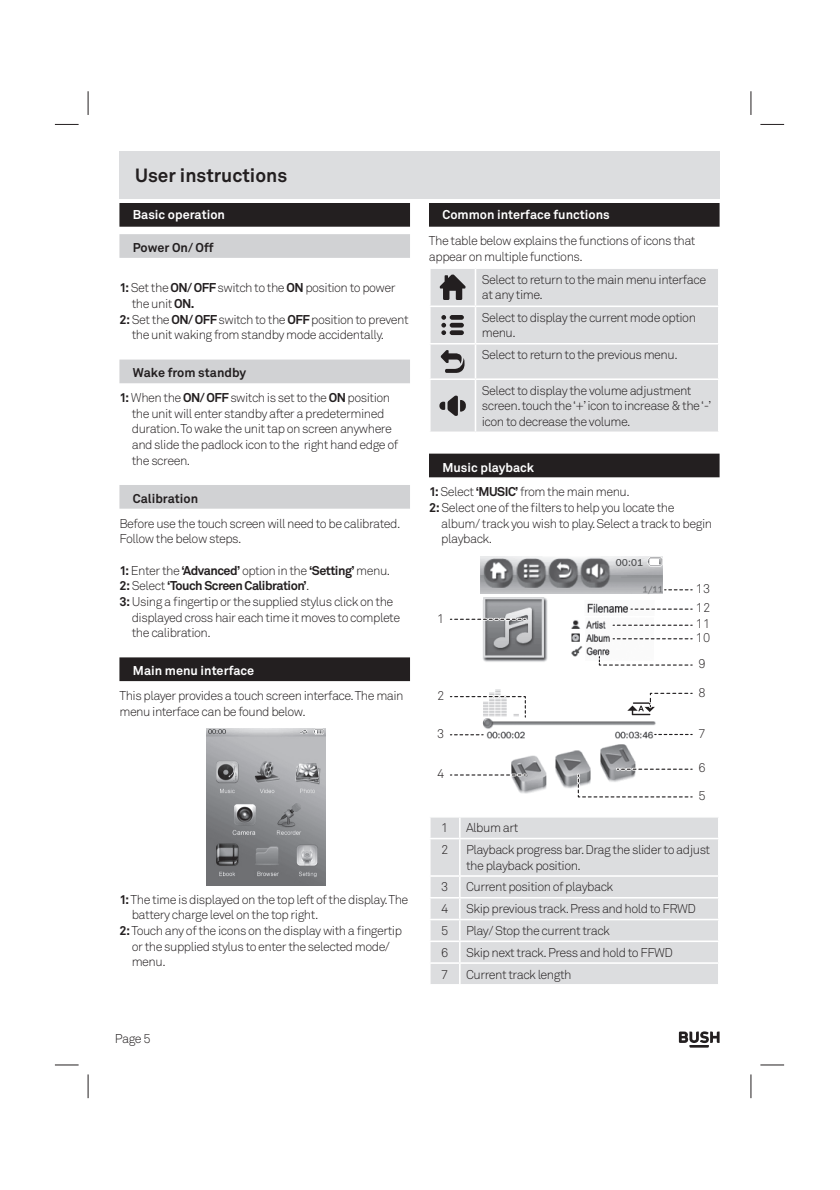
<style>
.page{position:relative;width:840px;height:1190px;background:#fff}
.page>*{position:absolute;margin:0;border:0;box-sizing:border-box;transform-origin:0 0}
.t1{font:700 19px "Akkurat Pro";color:#231f20}
.t2{font:300 12.6px/15.6px "Akkurat Pro";letter-spacing:-.04em;color:#231f20}
.t3{font:700 12.6px "Akkurat Pro";color:#fff}
.t4{font:700 12.6px "Akkurat Pro";letter-spacing:-.04em;color:#231f20}
.t5{font:700 12.6px "Akkurat Pro";color:#231f20}
.s1{font-weight:700}
.s2{font-weight:300}
.s3{font-weight:700;color:#fff}
</style>
<div class="page">
<div style="left:119px;top:151px;width:601px;height:47px;background:#dcdddf"></div>
<svg style="left:679px;top:1031px;width:41px;height:17px"></svg>
<div style="left:119px;top:203px;width:291px;height:24px;background:#231f20"></div>
<div style="left:119px;top:234px;width:291px;height:24px;background:#d1d2d4"></div>
<div style="left:119px;top:360px;width:291px;height:23px;background:#d1d2d4"></div>
<div style="left:119px;top:485px;width:291px;height:24px;background:#d1d2d4"></div>
<div style="left:119px;top:657px;width:291px;height:24px;background:#231f20"></div>
<img style="left:207px;top:728px;width:118px;height:158px">
<div style="left:429px;top:203px;width:291px;height:24px;background:#231f20"></div>
<div style="left:429px;top:454px;width:291px;height:23px;background:#231f20"></div>
<div style="left:431px;top:269px;width:287px;height:163px;background:#dcdddf"></div>
<hr style="left:475px;top:269px;width:1px;height:37px;background:#fff">
<hr style="left:429px;top:306px;width:47px;height:1px;background:#fff">
<hr style="left:476px;top:306px;width:244px;height:1px;background:#fff">
<hr style="left:475px;top:307px;width:1px;height:36px;background:#fff">
<hr style="left:429px;top:343px;width:47px;height:2px;background:#fff">
<hr style="left:476px;top:343px;width:244px;height:2px;background:#fff">
<hr style="left:475px;top:345px;width:1px;height:33px;background:#fff">
<hr style="left:429px;top:378px;width:47px;height:2px;background:#fff">
<hr style="left:476px;top:378px;width:244px;height:2px;background:#fff">
<hr style="left:475px;top:380px;width:1px;height:52px;background:#fff">
<svg style="left:440px;top:274px;width:25px;height:26px"></svg>
<div style="left:450px;top:315px;width:14px;height:5px;background:#231f20;border-radius:2px"></div>
<div style="left:450px;top:323px;width:14px;height:5px;background:#231f20;border-radius:2px"></div>
<svg style="left:441px;top:315px;width:5px;height:20px"></svg>
<div style="left:450px;top:330px;width:14px;height:5px;background:#231f20;border-radius:2px"></div>
<svg style="left:441px;top:350px;width:24px;height:23px"></svg>
<svg style="left:439px;top:396px;width:27px;height:20px"></svg>
<img style="left:481px;top:556px;width:181px;height:238px">
<svg style="left:450px;top:618px;width:75px;height:3px"></svg>
<svg style="left:450px;top:733px;width:33px;height:3px"></svg>
<svg style="left:450px;top:774px;width:75px;height:2px"></svg>
<svg style="left:655px;top:733px;width:37px;height:3px"></svg>
<svg style="left:597px;top:657px;width:95px;height:11px"></svg>
<svg style="left:613px;top:637px;width:79px;height:3px"></svg>
<svg style="left:613px;top:624px;width:79px;height:3px"></svg>
<svg style="left:631px;top:608px;width:61px;height:3px"></svg>
<svg style="left:665px;top:589px;width:27px;height:2px"></svg>
<svg style="left:576px;top:768px;width:116px;height:30px"></svg>
<svg style="left:450px;top:694px;width:78px;height:23px"></svg>
<svg style="left:629px;top:715px;width:31px;height:2px"></svg>
<svg style="left:627px;top:691px;width:65px;height:24px"></svg>
<div style="left:431px;top:818px;width:287px;height:166px;background:#dcdddf"></div>
<hr style="left:459px;top:818px;width:2px;height:20px;background:#fff">
<hr style="left:429px;top:838px;width:31px;height:1px;background:#fff">
<hr style="left:460px;top:838px;width:260px;height:1px;background:#fff">
<hr style="left:459px;top:839px;width:2px;height:36px;background:#fff">
<hr style="left:429px;top:875px;width:31px;height:2px;background:#fff">
<hr style="left:460px;top:875px;width:260px;height:2px;background:#fff">
<hr style="left:459px;top:877px;width:2px;height:20px;background:#fff">
<hr style="left:429px;top:897px;width:31px;height:2px;background:#fff">
<hr style="left:460px;top:897px;width:260px;height:2px;background:#fff">
<hr style="left:459px;top:899px;width:2px;height:20px;background:#fff">
<hr style="left:429px;top:919px;width:31px;height:1px;background:#fff">
<hr style="left:460px;top:919px;width:260px;height:1px;background:#fff">
<hr style="left:459px;top:920px;width:2px;height:21px;background:#fff">
<hr style="left:429px;top:941px;width:31px;height:1px;background:#fff">
<hr style="left:460px;top:941px;width:260px;height:1px;background:#fff">
<hr style="left:459px;top:942px;width:2px;height:20px;background:#fff">
<hr style="left:429px;top:962px;width:31px;height:2px;background:#fff">
<hr style="left:460px;top:962px;width:260px;height:2px;background:#fff">
<hr style="left:459px;top:964px;width:2px;height:20px;background:#fff">
<svg style="left:55px;top:124px;width:24px;height:1px"></svg>
<svg style="left:760px;top:124px;width:24px;height:1px"></svg>
<svg style="left:55px;top:1065px;width:24px;height:1px"></svg>
<svg style="left:760px;top:1065px;width:24px;height:1px"></svg>
<svg style="left:88px;top:91px;width:1px;height:24px"></svg>
<svg style="left:88px;top:1074px;width:1px;height:24px"></svg>
<svg style="left:751px;top:91px;width:1px;height:24px"></svg>
<svg style="left:751px;top:1074px;width:1px;height:24px"></svg>
<h1 class="t1" style="left:135px;top:168px;width:154px">User instructions</h1>
<p class="t3" style="left:133px;top:210px;width:94px">Basic operation</p>
<p class="t5" style="left:133px;top:243px;width:82px">Power On/ Off</p>
<p class="t2" style="left:119px;top:281px;width:278px"><span class="s1">1:</span> Set the <span class="s1">ON/ OFF</span> switch to the <span class="s1">ON</span> position to power</p>
<p class="t2" style="left:132px;top:297px;width:64px">the unit <span class="s1">ON.</span></p>
<p class="t2" style="left:119px;top:313px;width:291px"><span class="s1">2:</span> Set the <span class="s1">ON/ OFF</span> switch to the <span class="s1">OFF</span> position to prevent</p>
<p class="t2" style="left:132px;top:328px;width:254px">the unit waking from standby mode accidentally.</p>
<p class="t2" style="left:119px;top:362px;width:272px;line-height:24.6px;text-indent:13px"><span class="s1">Wake from standby<br>1:</span> When the <span class="s1">ON/ OFF</span> switch is set to the <span class="s1">ON</span> position</p>
<p class="t2" style="left:132px;top:407px;width:268px">the unit will enter standby after a predetermined duration. To wake the unit tap on screen anywhere and slide the padlock icon to the right hand edge of the screen.</p>
<p class="t5" style="left:133px;top:494px;width:67px">Calibration</p>
<p class="t2" style="left:119px;top:516px;width:282px">Before use the touch screen will need to be calibrated.<br>Follow the below steps.</p>
<p class="t2" style="left:119px;top:563px;width:272px"><span class="s1">1:</span> Enter the <span class="s1">‘Advanced’</span> option in the <span class="s1">‘Setting’</span> menu.</p>
<p class="t4" style="left:119px;top:581px;width:192px">2: <span class="s2">Select</span> ‘Touch Screen Calibration’<span class="s2">.</span></p>
<p class="t2" style="left:119px;top:595px;width:275px"><span class="s1">3:</span> Using a fingertip or the supplied stylus click on the</p>
<p class="t2" style="left:132px;top:610px;width:270px">displayed cross hair each time it moves to complete</p>
<p class="t2" style="left:132px;top:626px;width:81px">the calibration.</p>
<p class="t3" style="left:133px;top:666px;width:123px">Main menu interface</p>
<p class="t2" style="left:119px;top:689px;width:286px">This player provides a touch screen interface. The main menu interface can be found below.</p>
<p class="t2" style="left:119px;top:893px;width:291px"><span class="s1">1:</span> The time is displayed on the top left of the display. The</p>
<p class="t2" style="left:132px;top:908px;width:188px">battery charge level on the top right.</p>
<p class="t2" style="left:119px;top:924px;width:284px"><span class="s1">2:</span> Touch any of the icons on the display with a fingertip</p>
<p class="t2" style="left:132px;top:940px;width:260px">or the supplied stylus to enter the selected mode/</p>
<p class="t2" style="left:132px;top:955px;width:35px">menu.</p>
<p class="t3" style="left:442px;top:210px;width:169px">Common interface functions</p>
<p class="t2" style="left:429px;top:234px;width:268px">The table below explains the functions of icons that appear on multiple functions.</p>
<p class="t2" style="left:482px;top:272px;width:226px">Select to return to the main menu interface at any time.</p>
<p class="t2" style="left:482px;top:311px;width:216px">Select to display the current mode option menu.</p>
<p class="t2" style="left:482px;top:348px;width:197px">Select to return to the previous menu.</p>
<p class="t2" style="left:482px;top:383px;width:231px">Select to display the volume adjustment screen. touch the ‘+’ icon to increase &amp; the ‘-’ icon to decrease the volume.</p>
<p class="t2" style="left:429px;top:456px;width:202px;line-height:24.6px;text-indent:13px"><span class="s3">Music playback<br></span><span class="s1">1:</span> Select <span class="s1">‘MUSIC’</span> from the main menu.</p>
<p class="t2" style="left:441px;top:501px;width:272px;text-indent:-12px"><span class="s1">2:</span> Select one of the filters to help you locate the album/ track you wish to play. Select a track to begin playback.</p>
<p class="t2" style="left:696px;top:582px;width:16px">13</p>
<p class="t2" style="left:437px;top:611px;width:9px">1</p>
<p class="t2" style="left:696px;top:601px;width:16px">12</p>
<p class="t2" style="left:696px;top:617px;width:16px">11</p>
<p class="t2" style="left:696px;top:631px;width:16px">10</p>
<p class="t2" style="left:699px;top:657px;width:9px">9</p>
<p class="t2" style="left:437px;top:689px;width:9px">2</p>
<p class="t2" style="left:699px;top:685px;width:9px">8</p>
<p class="t2" style="left:437px;top:727px;width:9px">3</p>
<p class="t2" style="left:437px;top:767px;width:9px">4</p>
<p class="t2" style="left:699px;top:727px;width:9px">7</p>
<p class="t2" style="left:699px;top:761px;width:9px">6</p>
<p class="t2" style="left:699px;top:789px;width:9px">5</p>
<p class="t2" style="left:441px;top:821px;width:9px">1</p>
<p class="t2" style="left:466px;top:821px;width:54px">Album art</p>
<p class="t2" style="left:441px;top:843px;width:9px">2</p>
<p class="t2" style="left:466px;top:843px;width:246px">Playback progress bar. Drag the slider to adjust the playback position.</p>
<p class="t2" style="left:441px;top:880px;width:9px">3</p>
<p class="t2" style="left:466px;top:880px;width:149px">Current position of playback</p>
<p class="t2" style="left:441px;top:902px;width:9px">4</p>
<p class="t2" style="left:466px;top:902px;width:231px">Skip previous track. Press and hold to FRWD</p>
<p class="t2" style="left:441px;top:924px;width:9px">5</p>
<p class="t2" style="left:466px;top:924px;width:145px">Play/ Stop the current track</p>
<p class="t2" style="left:441px;top:946px;width:9px">6</p>
<p class="t2" style="left:466px;top:946px;width:208px">Skip next track. Press and hold to FFWD</p>
<p class="t2" style="left:441px;top:967px;width:9px">7</p>
<p class="t2" style="left:466px;top:967px;width:107px">Current track length</p>
<p class="t2" style="left:115px;top:1031px;width:37px">Page 5</p>
</div>
